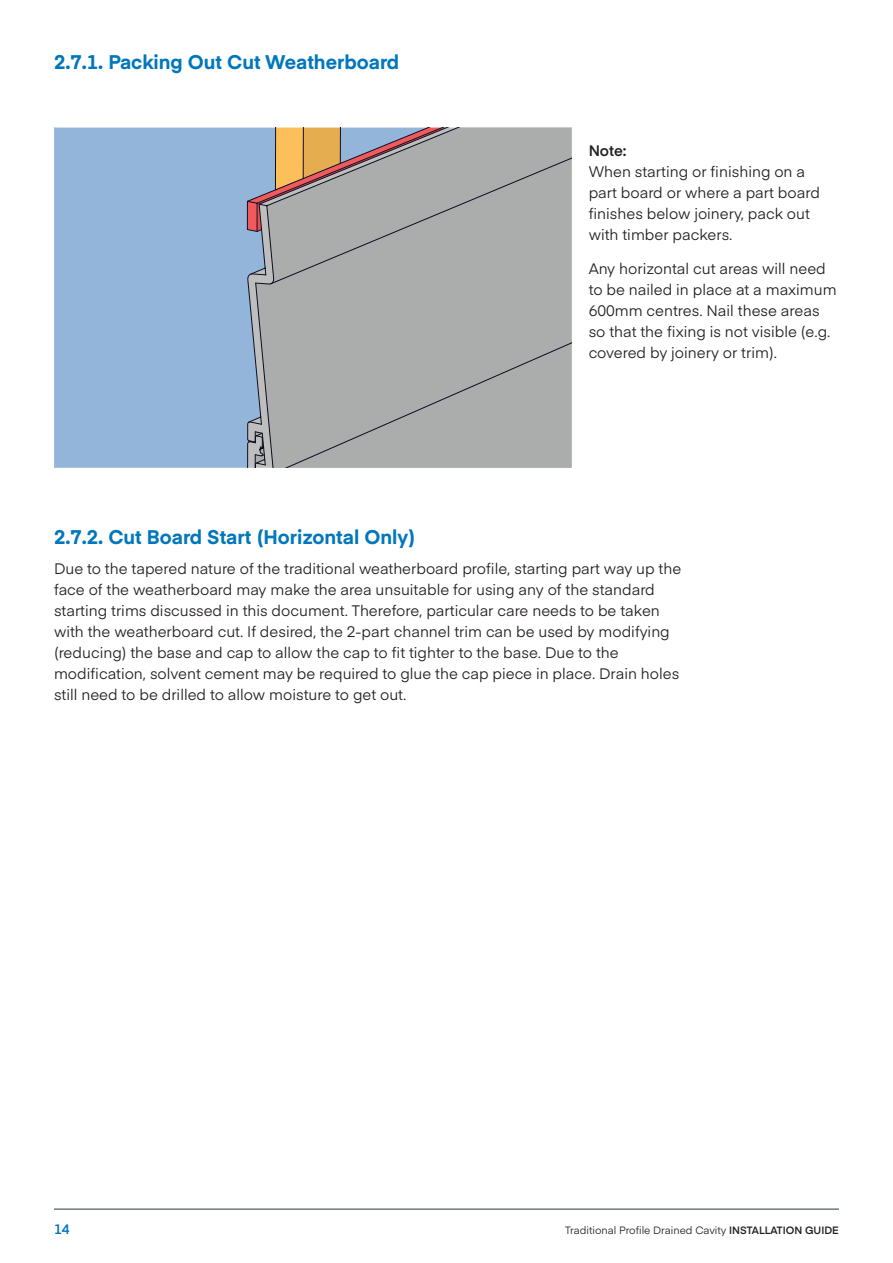
<style>
.page{position:relative;width:893px;height:1263px;background:#fff}
.page>*{position:absolute;margin:0;border:0;box-sizing:border-box;transform-origin:0 0}
.t1{font:700 19.5px "Eina 01";color:#0077bd}
.t2{font:15px/21px "Eina 01";color:#231f20}
.t3{font:600 15px "Eina 01";color:#231f20}
.t4{font:600 13.5px "Eina 01";color:#0077bd}
.t5{font:10.5px "Eina 01";color:#231f20}
.s1{font-weight:600}
</style>
<div class="page">
<hr style="left:54px;top:1209px;width:785px;height:1px;background:#233645">
<div style="left:54px;top:128px;width:193px;height:340px;background:#93b5da"></div>
<svg style="left:247px;top:128px;width:325px;height:340px;background:#aaa9a8"></svg>
<hr style="left:303px;top:128px;width:1px;height:51px;background:#0b0c1e">
<hr style="left:275px;top:128px;width:1px;height:62px;background:#0b0c1e">
<hr style="left:340px;top:128px;width:1px;height:35px;background:#0b0c1e">
<svg style="left:247px;top:432px;width:18px;height:36px"></svg>
<h1 class="t1" style="left:54px;top:48px;width:347px">2.7.1. Packing Out Cut Weatherboard</h1>
<p class="t3" style="left:589px;top:140px;width:39px">Note:</p>
<p class="t2" style="left:589px;top:160px;width:233px">When starting or finishing on a part board or where a part board finishes below joinery, pack out with timber packers.</p>
<p class="t2" style="left:589px;top:257px;width:250px">Any horizontal cut areas will need to be nailed in place at a maximum<br>600mm centres. Nail these areas so that the fixing is not visible (e.g. covered by joinery or trim).</p>
<h1 class="t1" style="left:54px;top:523px;width:363px">2.7.2. Cut Board Start (Horizontal Only)</h1>
<p class="t2" style="left:54px;top:557px;width:629px">Due to the tapered nature of the traditional weatherboard profile, starting part way up the face of the weatherboard may make the area unsuitable for using any of the standard starting trims discussed in this document. Therefore, particular care needs to be taken with the weatherboard cut. If desired, the 2-part channel trim can be used by modifying (reducing) the base and cap to allow the cap to fit tighter to the base. Due to the modification, solvent cement may be required to glue the cap piece in place. Drain holes still need to be drilled to allow moisture to get out.</p>
<p class="t4" style="left:54px;top:1219px;width:17px">14</p>
<p class="t5" style="left:565px;top:1223px;width:275px">Traditional Profile Drained Cavity <span class="s1">INSTALLATION GUIDE</span></p>
</div>
